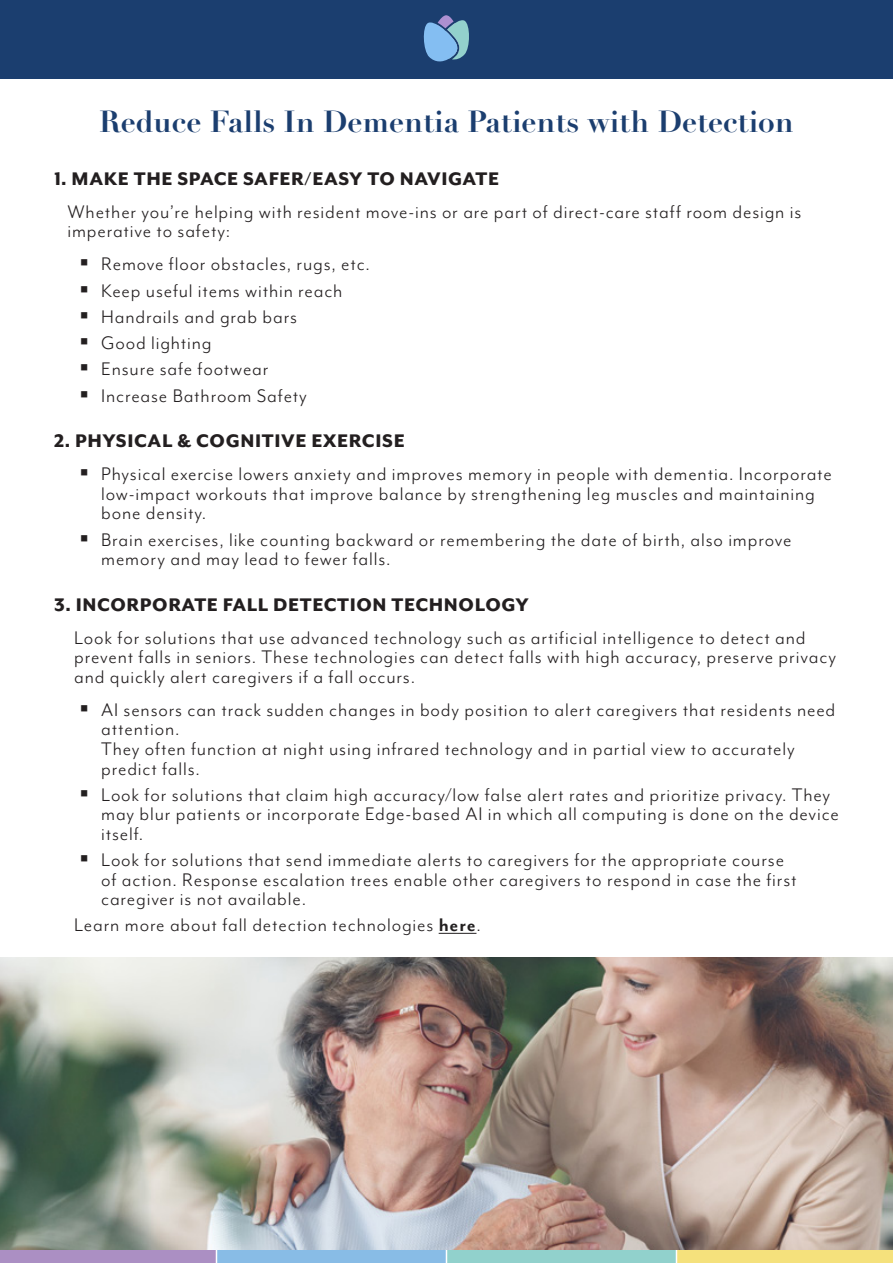
<style>
.page{position:relative;width:893px;height:1263px;background:#fff}
.page>*{position:absolute;margin:0;border:0;box-sizing:border-box;transform-origin:0 0}
.t1{font:700 30px "Didot LT Pro";color:#1b3e6f}
.t2{font:21px/19.5px "Mr Eaves Mod OT";letter-spacing:.04em;color:#231f20}
.t3{font:800 21px "Mr Eaves Mod OT";letter-spacing:.03em;color:#231f20}
.s1{font-weight:700;color:#221f20}
</style>
<div class="page">
<div style="left:0;top:0;width:893px;height:79px;background:#1b3e6f"></div>
<svg style="left:423px;top:15px;width:46px;height:47px"></svg>
<hr style="left:439px;top:933px;width:37px;height:1px;background:#221f20">
<div style="left:0;top:1249px;width:216px;height:14px;background:#ab8fc3"></div>
<div style="left:216px;top:1249px;width:230px;height:14px;background:#88bce6"></div>
<div style="left:446px;top:1249px;width:230px;height:14px;background:#91d1cc"></div>
<div style="left:676px;top:1249px;width:217px;height:14px;background:#f5e17c"></div>
<svg style="left:216px;top:1250px;width:1px;height:13px"></svg>
<svg style="left:446px;top:1250px;width:1px;height:13px"></svg>
<svg style="left:676px;top:1250px;width:1px;height:13px"></svg>
<img style="left:0;top:957px;width:893px;height:293px">
<h1 class="t1" style="left:99px;top:103px;width:696px">Reduce Falls In Dementia Patients with Detection</h1>
<p class="t3" style="left:54px;top:166px;width:447px">1. MAKE THE SPACE SAFER/EASY TO NAVIGATE</p>
<p class="t2" style="left:68px;top:202px;width:735px">Whether you’re helping with resident move-ins or are part of direct-care staff room design is imperative to safety:</p>
<p class="t2" style="left:101px;top:251px;width:270px;line-height:26.2px">Remove floor obstacles, rugs, etc.<br>Keep useful items within reach<br>Handrails and grab bars<br>Good lighting<br>Ensure safe footwear<br>Increase Bathroom Safety</p>
<p class="t3" style="left:54px;top:429px;width:352px">2. PHYSICAL &amp; COGNITIVE EXERCISE</p>
<p class="t2" style="left:101px;top:464px;width:732px">Physical exercise lowers anxiety and improves memory in people with dementia. Incorporate low-impact workouts that improve balance by strengthening leg muscles and maintaining bone density.</p>
<p class="t2" style="left:101px;top:529px;width:692px">Brain exercises, like counting backward or remembering the date of birth, also improve memory and may lead to fewer falls.</p>
<p class="t3" style="left:54px;top:592px;width:476px">3. INCORPORATE FALL DETECTION TECHNOLOGY</p>
<p class="t2" style="left:74px;top:628px;width:763px">Look for solutions that use advanced technology such as artificial intelligence to detect and prevent falls in seniors. These technologies can detect falls with high accuracy, preserve privacy and quickly alert caregivers if a fall occurs.</p>
<p class="t2" style="left:101px;top:700px;width:735px">AI sensors can track sudden changes in body position to alert caregivers that residents need attention.<br>They often function at night using infrared technology and in partial view to accurately predict falls.</p>
<p class="t2" style="left:101px;top:785px;width:739px">Look for solutions that claim high accuracy/low false alert rates and prioritize privacy. They may blur patients or incorporate Edge-based AI in which all computing is done on the device itself.</p>
<p class="t2" style="left:101px;top:850px;width:697px">Look for solutions that send immediate alerts to caregivers for the appropriate course of action. Response escalation trees enable other caregivers to respond in case the first caregiver is not available.</p>
<p class="t2" style="left:74px;top:915px;width:408px">Learn more about fall detection technologies <span class="s1">here</span>.</p>
</div>
